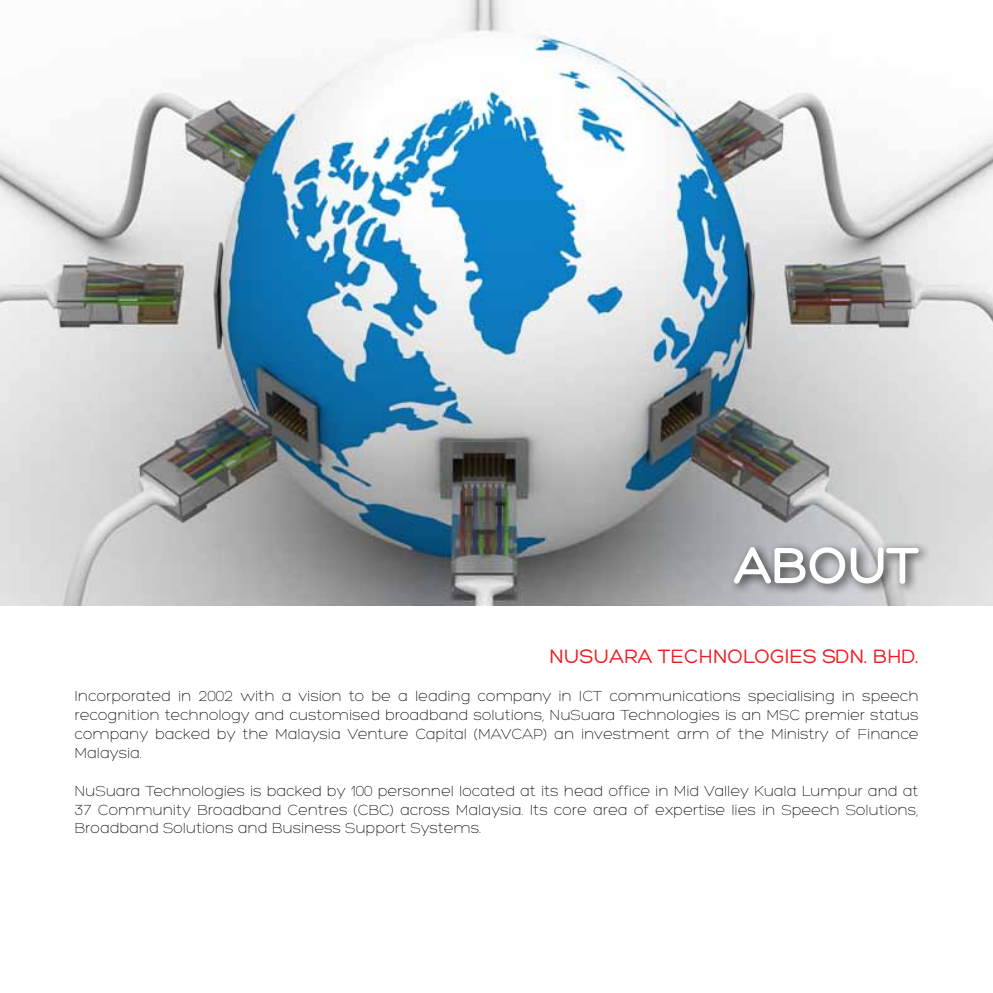
<style>
.page{position:relative;width:993px;height:993px;background:#fff}
.page>*{position:absolute;margin:0;border:0;box-sizing:border-box;transform-origin:0 0}
.t1{font:52.5px "Hero";color:#fff}
.t2{font:21px "Hero";color:#ed1d24}
.t3{font:300 15.75px/18.9px "Hero";color:#000;text-align:justify}
</style>
<div class="page">
<img style="left:0;top:0;width:992px;height:605px">
<div style="left:728px;top:541px;width:203px;height:55px;background:#000;opacity:.75"></div>
<svg style="left:733px;top:546px;width:187px;height:38px;background:#afb1b3"></svg>
<h1 class="t1" style="left:734px;top:538px;width:185px">ABOUT</h1>
<h2 class="t2" style="left:549px;top:645px;width:370px">NUSUARA TECHNOLOGIES SDN. BHD.</h2>
<p class="t3" style="left:74px;top:686px;width:845px">Incorporated in 2002 with a vision to be a leading company in ICT communications specialising in speech recognition technology and customised broadband solutions, NuSuara Technologies is an MSC premier status company backed by the Malaysia Venture Capital (MAVCAP) an investment arm of the Ministry of Finance Malaysia.</p>
<p class="t3" style="left:74px;top:781px;width:845px">NuSuara Technologies is backed by 100 personnel located at its head office in Mid Valley Kuala Lumpur and at 37 Community Broadband Centres (CBC) across Malaysia. Its core area of expertise lies in Speech Solutions, Broadband Solutions and Business Support Systems.</p>
</div>
